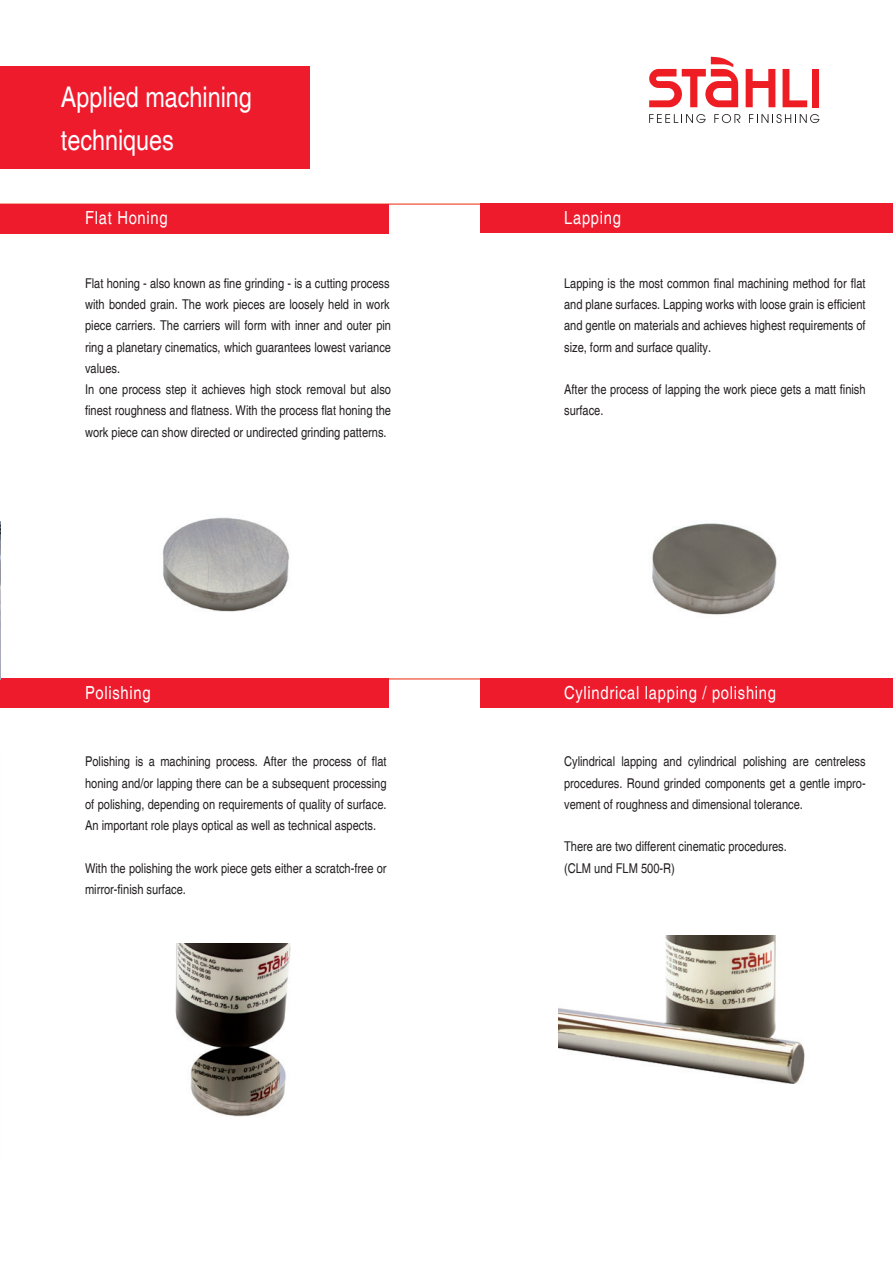
<style>
.page{position:relative;width:893px;height:1263px;background:#fff}
.page>*{position:absolute;margin:0;border:0;box-sizing:border-box;transform-origin:0 0}
.t1{font:condensed 28.5px/42.5px "Helvetica";color:#fff}
.t2{font:condensed 18px "Helvetica";letter-spacing:.04em;color:#fff}
.t3{font:condensed 13.5px/21.3px "Helvetica";color:#231f20}
</style>
<div class="page">
<hr style="left:0;top:203px;width:893px;height:2px;background:#f26f5b">
<div style="left:0;top:204px;width:388px;height:30px;background:#ee1b2d"></div>
<div style="left:480px;top:203px;width:413px;height:30px;background:#ee1b2d"></div>
<hr style="left:0;top:678px;width:893px;height:2px;background:#f26f5b">
<div style="left:0;top:678px;width:389px;height:30px;background:#ee1b2d"></div>
<img style="left:175px;top:944px;width:116px;height:173px">
<div style="left:480px;top:678px;width:413px;height:30px;background:#ee1b2d"></div>
<img style="left:162px;top:517px;width:127px;height:95px">
<img style="left:652px;top:523px;width:125px;height:92px">
<img style="left:558px;top:936px;width:247px;height:148px">
<div style="left:0;top:67px;width:309px;height:102px;background:#ee1b2d"></div>
<svg style="left:746px;top:69px;width:29px;height:38px"></svg>
<svg style="left:782px;top:69px;width:25px;height:38px"></svg>
<div style="left:812px;top:69px;width:7px;height:38px;background:#ee1d23"></div>
<svg style="left:649px;top:57px;width:89px;height:50px"></svg>
<svg style="left:649px;top:114px;width:57px;height:9px"></svg>
<svg style="left:714px;top:114px;width:26px;height:9px"></svg>
<svg style="left:749px;top:114px;width:70px;height:9px"></svg>
<img style="left:0;top:522px;width:1px;height:158px">
<h1 class="t1" style="left:61px;top:76px;width:192px">Applied machining techniques</h1>
<h2 class="t2" style="left:85px;top:207px;width:84px">Flat Honing</h2>
<h2 class="t2" style="left:564px;top:207px;width:58px">Lapping</h2>
<p class="t3" style="left:85px;top:273px;width:308px">Flat honing - also known as fine grinding - is a cutting process with bonded grain. The work pieces are loosely held in work piece carriers. The carriers will form with inner and outer pin ring a planetary cinematics, which guarantees lowest variance values.<br>In one process step it achieves high stock removal but also finest roughness and flatness. With the process flat honing the work piece can show directed or undirected grinding patterns.</p>
<h2 class="t2" style="left:85px;top:682px;width:67px">Polishing</h2>
<p class="t3" style="left:85px;top:751px;width:303px;text-align:justify">Polishing is a machining process. After the process of flat honing and/or lapping there can be a subsequent processing of polishing, depending on requirements of quality of surface.<br>An important role plays optical as well as technical aspects.</p>
<p class="t3" style="left:85px;top:857px;width:303px">With the polishing the work piece gets either a scratch-free or mirror-finish surface.</p>
<p class="t3" style="left:564px;top:273px;width:303px;text-align:justify">Lapping is the most common final machining method for flat and plane surfaces. Lapping works with loose grain is efficient and gentle on materials and achieves highest requirements of size, form and surface quality.</p>
<p class="t3" style="left:564px;top:379px;width:303px">After the process of lapping the work piece gets a matt finish surface.</p>
<h2 class="t2" style="left:564px;top:682px;width:213px">Cylindrical lapping / polishing</h2>
<p class="t3" style="left:564px;top:751px;width:303px;text-align:justify">Cylindrical lapping and cylindrical polishing are centreless procedures. Round grinded components get a gentle impro&shy;vement of roughness and dimensional tolerance.</p>
<p class="t3" style="left:564px;top:836px;width:224px">There are two different cinematic procedures. (CLM und FLM 500-R)</p>
</div>
